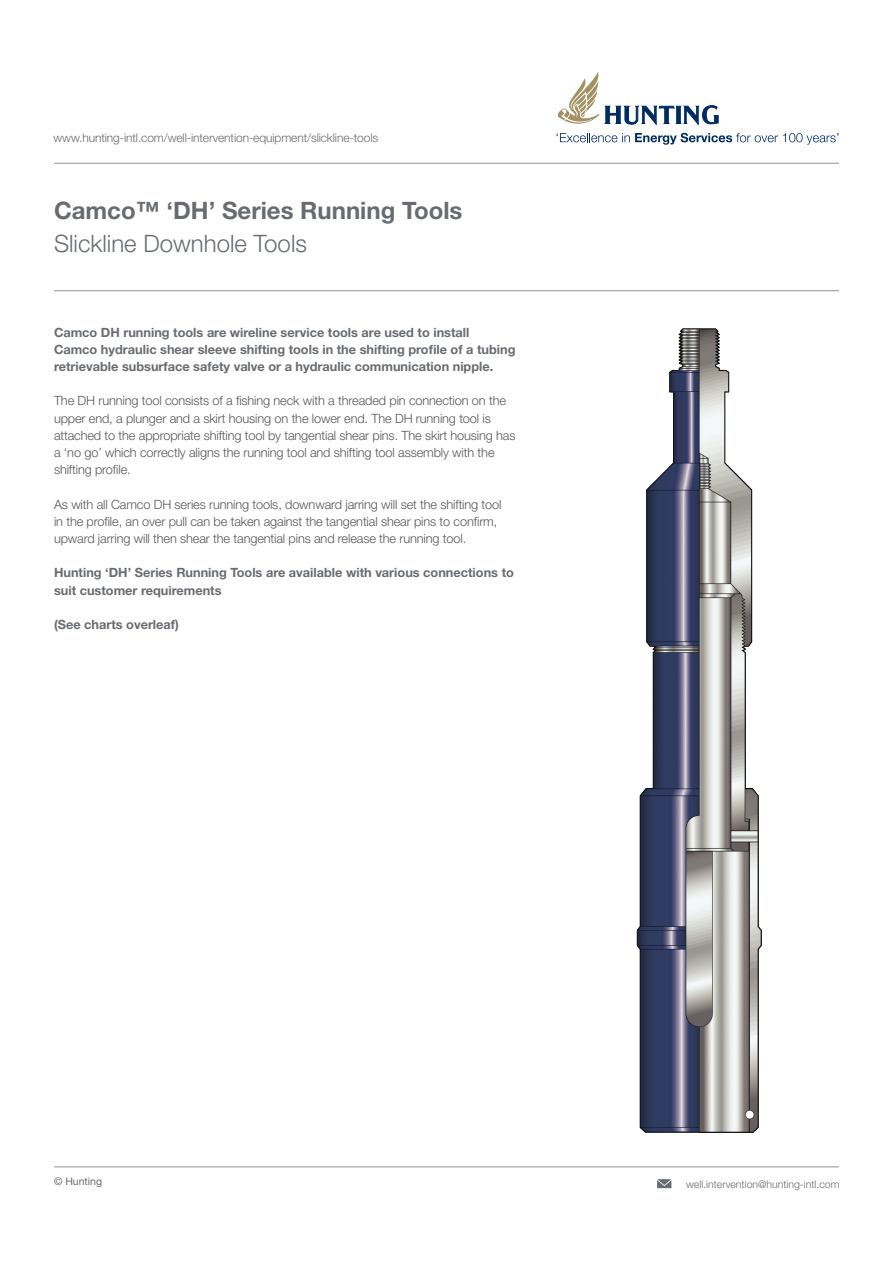
<style>
.page{position:relative;width:893px;height:1263px;background:#fff}
.page>*{position:absolute;margin:0;border:0;box-sizing:border-box;transform-origin:0 0}
.Product{font:700 24px "Helvetica Neue LT Std";color:#686c70}
.Product_Description{font:300 24px "Helvetica Neue LT Std";color:#686c70}
.Body_Copy{font:300 12.75px/17.2px "Helvetica Neue LT Std";letter-spacing:-.01em;color:#56575a}
.Bold_Paragraph{font:700 12.75px/17.2px "Helvetica Neue LT Std";color:#686c70}
.t1{font:300 12px "Helvetica Neue LT Std";letter-spacing:-.01em;color:#686c70}
.t2{font:300 10.5px "Helvetica Neue LT Std";color:#686c70}
.t3{font:10.5px "Helvetica Neue LT Std";color:#686c70}
</style>
<div class="page">
<img style="left:636px;top:328px;width:126px;height:805px">
<hr style="left:54px;top:163px;width:785px;height:1px;background:#8f9397">
<svg style="left:558px;top:72px;width:41px;height:52px"></svg>
<svg style="left:605px;top:105px;width:113px;height:20px"></svg>
<svg style="left:557px;top:133px;width:281px;height:12px"></svg>
<hr style="left:54px;top:290px;width:785px;height:1px;background:#8f9397">
<hr style="left:54px;top:1166px;width:785px;height:1px;background:#8f9397">
<svg style="left:657px;top:1179px;width:14px;height:9px"></svg>
<p class="t1" style="left:54px;top:131px;width:326px">www.hunting-intl.com/well-intervention-equipment/slickline-tools</p>
<p class="Product" style="left:54px;top:196px;width:410px">Camco™ ‘DH’ Series Running Tools</p>
<p class="Product_Description" style="left:54px;top:229px;width:254px">Slickline Downhole Tools</p>
<p class="Bold_Paragraph" style="left:54px;top:323px;width:463px">Camco DH running tools are wireline service tools are used to install<br>Camco hydraulic shear sleeve shifting tools in the shifting profile of a tubing retrievable subsurface safety valve or a hydraulic communication nipple.</p>
<p class="Body_Copy" style="left:54px;top:392px;width:463px">The DH running tool consists of a fishing neck with a threaded pin connection on the upper end, a plunger and a skirt housing on the lower end. The DH running tool is attached to the appropriate shifting tool by tangential shear pins. The skirt housing has a ‘no go’ which correctly aligns the running tool and shifting tool assembly with the shifting profile.</p>
<p class="Body_Copy" style="left:54px;top:495px;width:449px">As with all Camco DH series running tools, downward jarring will set the shifting tool in the profile, an over pull can be taken against the tangential shear pins to confirm, upward jarring will then shear the tangential pins and release the running tool.</p>
<p class="Bold_Paragraph" style="left:54px;top:564px;width:461px">Hunting ‘DH’ Series Running Tools are available with various connections to suit customer requirements</p>
<p class="Bold_Paragraph" style="left:54px;top:615px;width:126px">(See charts overleaf)</p>
<p class="t3" style="left:54px;top:1174px;width:50px">© Hunting</p>
<p class="t2" style="left:686px;top:1177px;width:155px">well.intervention@hunting-intl.com</p>
</div>
